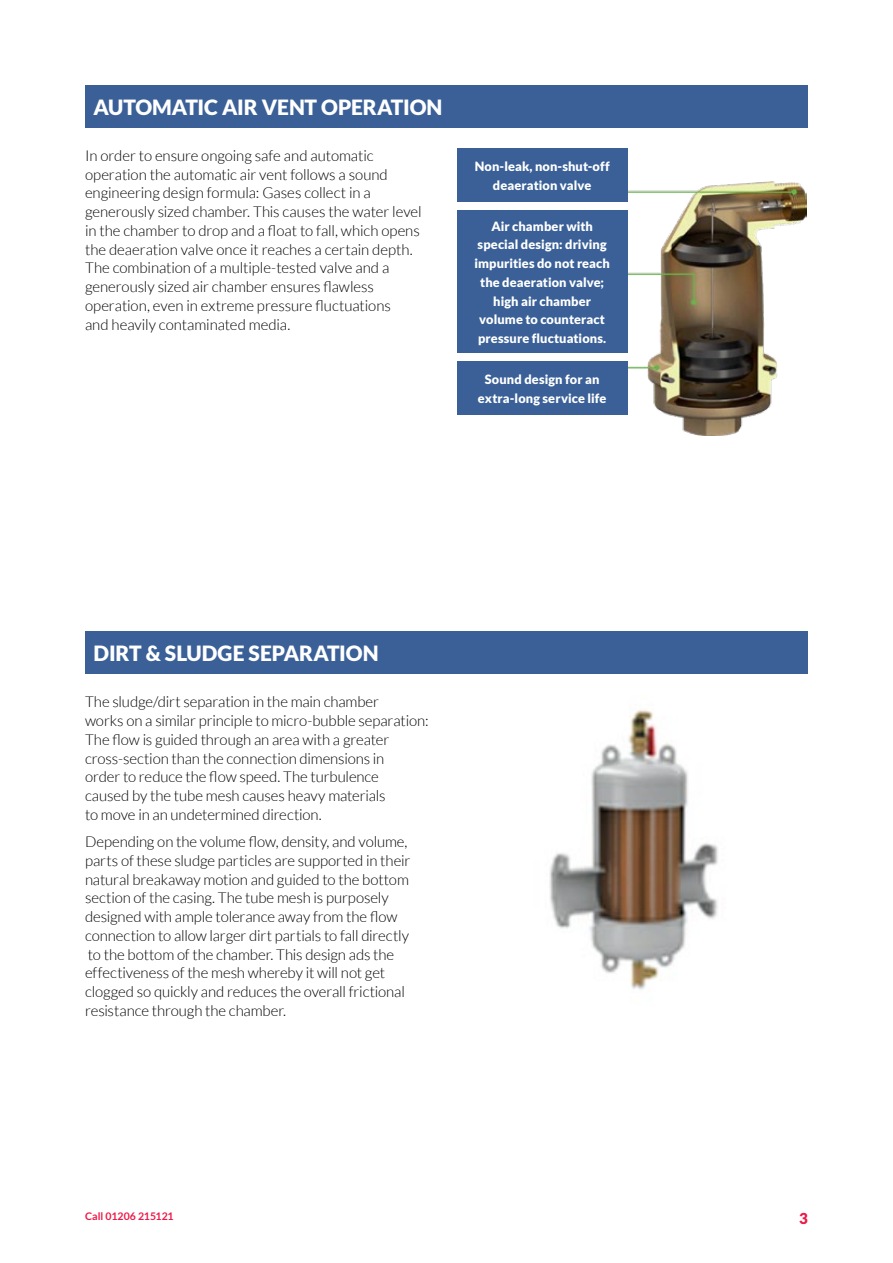
<style>
.page{position:relative;width:893px;height:1263px;background:#fff}
.page>*{position:absolute;margin:0;border:0;box-sizing:border-box;transform-origin:0 0}
.t1{font:900 21px "Lato";letter-spacing:-.005em;color:#fff}
.t2{font:300 15px/18.8px "Lato";letter-spacing:-.005em;color:#000}
.t3{font:900 15px "Lato";color:#ed1846}
.t4{font:900 12.75px/18.8px "Lato";letter-spacing:.005em;color:#fff;text-align:center}
.t5{font:700 10.5px "Lato";letter-spacing:.005em;color:#ed1846}
</style>
<div class="page">
<div style="left:85px;top:85px;width:723px;height:43px;background:#3a6097"></div>
<div style="left:85px;top:631px;width:723px;height:43px;background:#3a6097"></div>
<img style="left:627px;top:181px;width:180px;height:254px">
<div style="left:457px;top:149px;width:170px;height:53px;background:#3a6097"></div>
<div style="left:457px;top:210px;width:170px;height:143px;background:#3a6097"></div>
<div style="left:457px;top:361px;width:170px;height:54px;background:#3a6097"></div>
<img style="left:549px;top:709px;width:169px;height:281px">
<h1 class="t1" style="left:94px;top:95px;width:350px">AUTOMATIC AIR VENT OPERATION</h1>
<p class="t2" style="left:85px;top:146px;width:338px">In order to ensure ongoing safe and automatic operation the automatic air vent follows a sound engineering design formula: Gases collect in a generously sized chamber. This causes the water level in the chamber to drop and a float to fall, which opens the deaeration valve once it reaches a certain depth.<br>The combination of a multiple-tested valve and a generously sized air chamber ensures flawless operation, even in extreme pressure fluctuations<br>and heavily contaminated media.</p>
<p class="t4" style="left:475px;top:157px;width:136px">Non-leak, non-shut-off deaeration valve</p>
<p class="t4" style="left:474px;top:216px;width:137px">Air chamber with special design: driving impurities do not reach the deaeration valve; high air chamber volume to counteract pressure fluctuations.</p>
<p class="t4" style="left:478px;top:369px;width:130px">Sound design for an extra-long service life</p>
<h1 class="t1" style="left:94px;top:641px;width:287px">DIRT &amp; SLUDGE SEPARATION</h1>
<p class="t2" style="left:85px;top:693px;width:345px">The sludge/dirt separation in the main chamber<br>works on a similar principle to micro-bubble separation:<br>The flow is guided through an area with a greater cross-section than the connection dimensions in<br>order to reduce the flow speed. The turbulence<br>caused by the tube mesh causes heavy materials<br>to move in an undetermined direction.</p>
<p class="t2" style="left:85px;top:832px;width:327px">Depending on the volume flow, density, and volume, parts of these sludge particles are supported in their natural breakaway motion and guided to the bottom section of the casing. The tube mesh is purposely designed with ample tolerance away from the flow connection to allow larger dirt partials to fall directly to the bottom of the chamber. This design ads the effectiveness of the mesh whereby it will not get clogged so quickly and reduces the overall frictional resistance through the chamber.</p>
<p class="t5" style="left:85px;top:1210px;width:90px">Call 01206 215121</p>
<p class="t3" style="left:799px;top:1210px;width:10px">3</p>
</div>
